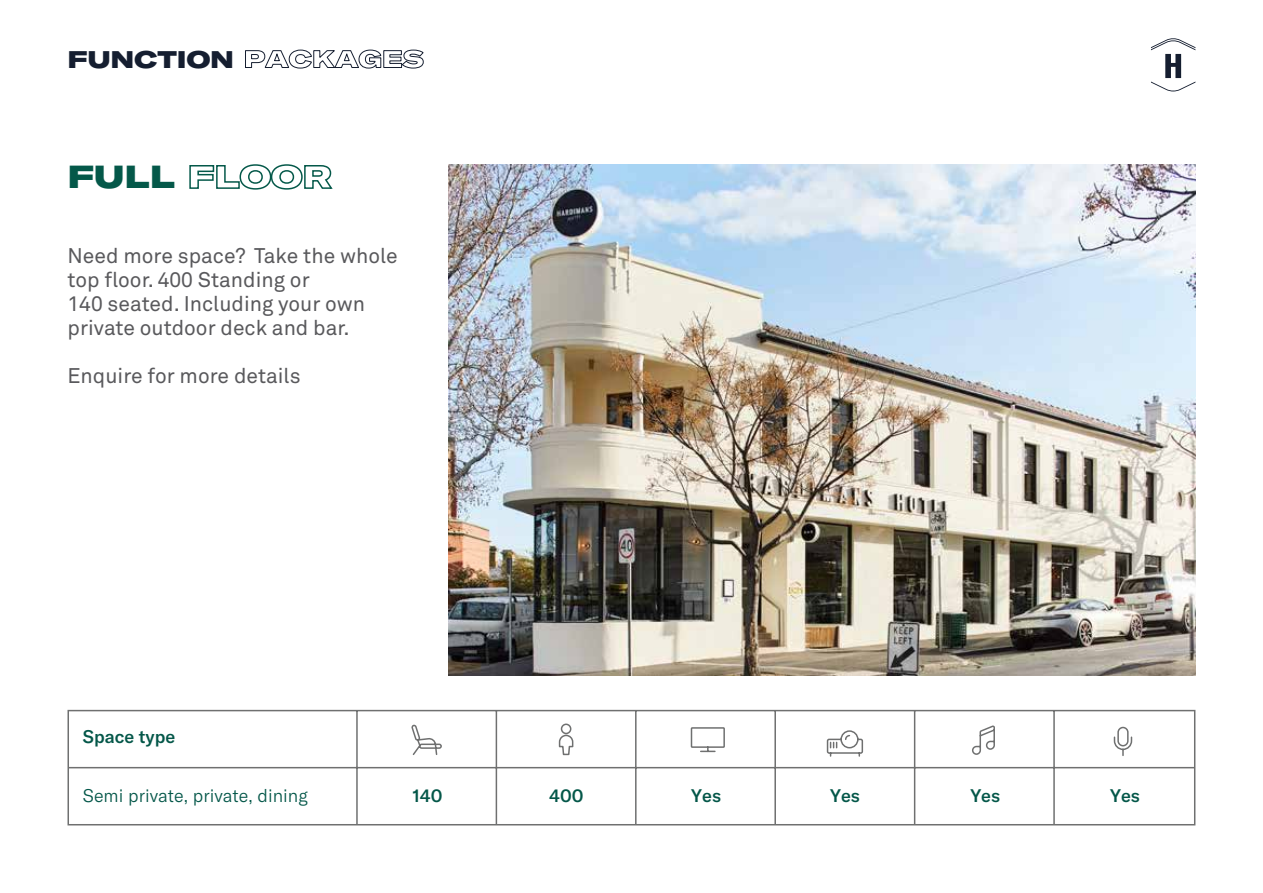
<style>
.page{position:relative;width:1263px;height:893px;background:#fff}
.page>*{position:absolute;margin:0;border:0;box-sizing:border-box;transform-origin:0 0}
.t1{font:900 expanded 31.5px "GT America Trial";color:#045849}
.t2{font:900 expanded 23.7px "GT America Trial";color:#151e30}
.t3{font:21px/24px "Akkurat Pro";color:#59595c}
.t4{font:500 18px "GT America Trial";color:#045749}
.t5{font:300 18px "GT America Trial";color:#045749}
</style>
<div class="page">
<svg style="left:1151px;top:38px;width:44px;height:53px"></svg>
<svg style="left:245px;top:50px;width:179px;height:19px"></svg>
<img style="left:448px;top:164px;width:747px;height:511px">
<svg style="left:189px;top:164px;width:144px;height:26px"></svg>
<svg style="left:67px;top:709px;width:1129px;height:117px"></svg>
<svg style="left:410px;top:723px;width:723px;height:34px"></svg>
<p class="t2" style="left:68px;top:50px;width:168px">FUNCTION</p>
<h1 class="t1" style="left:68px;top:165px;width:109px">FULL</h1>
<p class="t3" style="left:68px;top:245px;width:332px">Need more space? Take the whole top floor. 400 Standing or<br>140 seated. Including your own private outdoor deck and bar.</p>
<p class="t3" style="left:68px;top:365px;width:235px">Enquire for more details</p>
<p class="t4" style="left:83px;top:730px;width:94px">Space type</p>
<p class="t5" style="left:83px;top:788px;width:226px">Semi private, private, dining</p>
<p class="t4" style="left:412px;top:788px;width:32px">140</p>
<p class="t4" style="left:549px;top:788px;width:36px">400</p>
<p class="t4" style="left:691px;top:788px;width:31px">Yes</p>
<p class="t4" style="left:830px;top:788px;width:31px">Yes</p>
<p class="t4" style="left:970px;top:788px;width:31px">Yes</p>
<p class="t4" style="left:1110px;top:788px;width:31px">Yes</p>
</div>
